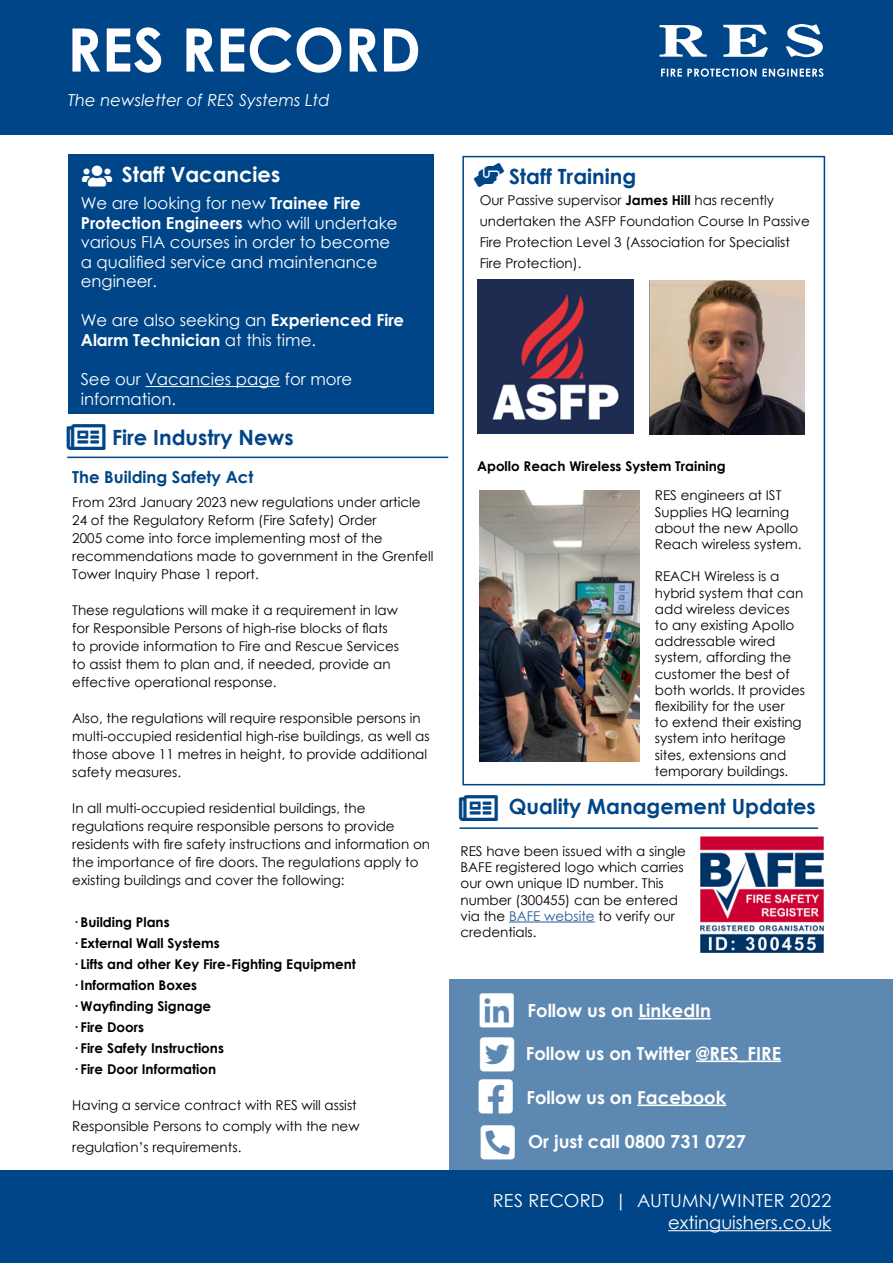
<style>
.page{position:relative;width:893px;height:1263px;background:#fff}
.page>*{position:absolute;margin:0;border:0;box-sizing:border-box;transform-origin:0 0}
.t1{font:700 60px "Century Gothic";color:#fff}
.t2{font:39px "Font Awesome 5 Brands";color:#fff}
.t3{font:24px "Font Awesome 5 Free Solid";color:#004587}
.t4{font:700 21px "Century Gothic";color:#004587}
.t5{font:700 21px "Century Gothic";color:#fff}
.t6{font:700 18px "Century Gothic";color:#fff}
.t7{font:18px/21.6px "Century Gothic";letter-spacing:.005em;color:#fff;text-align:right}
.t8{font:16.5px/19.5px "Century Gothic";color:#fff}
.t9{font:700 16.5px/19.5px "Century Gothic";color:#fff}
.t10{font:italic 16.5px "Century Gothic";color:#fff}
.t11{font:700 16.5px "Century Gothic";color:#004587}
.t12{font:13.5px/16.2px "Century Gothic";color:#000}
.t13{font:700 13.5px/21px "Century Gothic";color:#000}
.s1{font-weight:700}
.s2{font-weight:400}
.s3{color:#275b9b}
</style>
<div class="page">
<div style="left:462px;top:156px;width:363px;height:629px;border:2px solid #004587"></div>
<div style="left:0;top:0;width:893px;height:134px;background:#004587"></div>
<div style="left:0;top:1171px;width:893px;height:92px;background:#004587"></div>
<hr style="left:668px;top:1230px;width:163px;height:1px;background:#fff">
<div style="left:68px;top:154px;width:366px;height:259px;background:#004587"></div>
<hr style="left:145px;top:386px;width:135px;height:1px;background:#fff">
<svg style="left:659px;top:25px;width:48px;height:32px"></svg>
<svg style="left:723px;top:25px;width:45px;height:32px"></svg>
<svg style="left:786px;top:24px;width:37px;height:33px"></svg>
<svg style="left:661px;top:68px;width:162px;height:9px"></svg>
<hr style="left:67px;top:457px;width:381px;height:1px;background:#004587">
<div style="left:449px;top:979px;width:444px;height:195px;background:#5c88b2"></div>
<hr style="left:696px;top:1060px;width:85px;height:2px;background:#fff">
<hr style="left:637px;top:1104px;width:89px;height:2px;background:#fff">
<hr style="left:638px;top:1018px;width:73px;height:1px;background:#fff">
<img style="left:478px;top:279px;width:156px;height:154px">
<img style="left:649px;top:280px;width:156px;height:155px">
<img style="left:479px;top:491px;width:160px;height:270px">
<img style="left:700px;top:836px;width:124px;height:117px">
<hr style="left:460px;top:827px;width:358px;height:2px;background:#004587">
<hr style="left:509px;top:921px;width:86px;height:1px;background:#275b9b">
<h1 class="t1" style="left:67px;top:4px;width:355px">RES RECORD</h1>
<p class="t10" style="left:68px;top:88px;width:263px">The newsletter of RES Systems Ltd</p>
<h3 class="t5" style="left:122px;top:159px;width:160px">Staff Vacancies</h3>
<p class="t8" style="left:81px;top:193px;width:318px">We are looking for new <span class="s1">Trainee Fire<br>Protection Engineers</span> who will undertake various FIA courses in order to become a qualified service and maintenance engineer.</p>
<p class="t9" style="left:81px;top:310px;width:325px"><span class="s2">We are also seeking an</span> Experienced Fire<br>Alarm Technician <span class="s2">at this time.</span></p>
<p class="t8" style="left:81px;top:369px;width:273px">See our Vacancies page for more information.</p>
<h3 class="t4" style="left:112px;top:421px;width:183px">Fire Industry News</h3>
<p class="t11" style="left:72px;top:465px;width:183px">The Building Safety Act</p>
<p class="t12" style="left:72px;top:493px;width:363px;line-height:18px">From 23rd January 2023 new regulations under article 24 of the Regulatory Reform (Fire Safety) Order<br>2005 come into force implementing most of the recommendations made to government in the Grenfell Tower Inquiry Phase 1 report.</p>
<p class="t12" style="left:72px;top:601px;width:328px;line-height:18px">These regulations will make it a requirement in law for Responsible Persons of high-rise blocks of flats to provide information to Fire and Rescue Services to assist them to plan and, if needed, provide an effective operational response.</p>
<p class="t12" style="left:72px;top:709px;width:359px;line-height:18px">Also, the regulations will require responsible persons in multi-occupied residential high-rise buildings, as well as those above 11 metres in height, to provide additional safety measures.</p>
<p class="t12" style="left:72px;top:799px;width:359px;line-height:18px">In all multi-occupied residential buildings, the regulations require responsible persons to provide residents with fire safety instructions and information on the importance of fire doors. The regulations apply to existing buildings and cover the following:</p>
<p class="t13" style="left:72px;top:911px;width:285px">· Building Plans<br>· External Wall Systems<br>· Lifts and other Key Fire-Fighting Equipment · Information Boxes<br>· Wayfinding Signage<br>· Fire Doors<br>· Fire Safety Instructions<br>· Fire Door Information</p>
<p class="t12" style="left:72px;top:1095px;width:289px;line-height:21px">Having a service contract with RES will assist<br>Responsible Persons to comply with the new regulation’s requirements.</p>
<h3 class="t3" style="left:474px;top:163px;width:32px">★■▲●■</h3>
<h3 class="t4" style="left:509px;top:161px;width:129px">Staff Training</h3>
<p class="t12" style="left:480px;top:190px;width:332px;line-height:21px">Our Passive supervisor <span class="s1">James Hill</span> has recently undertaken the ASFP Foundation Course In Passive Fire Protection Level 3 (Association for Specialist Fire Protection).</p>
<p class="t13" style="left:477px;top:455px;width:250px">Apollo Reach Wireless System Training</p>
<p class="t12" style="left:655px;top:487px;width:148px">RES engineers at IST<br>Supplies HQ learning about the new Apollo<br>Reach wireless system.</p>
<p class="t12" style="left:655px;top:568px;width:152px">REACH Wireless is a hybrid system that can add wireless devices to any existing Apollo addressable wired system, affording the customer the best of both worlds. It provides flexibility for the user<br>to extend their existing system into heritage sites, extensions and temporary buildings.</p>
<h3 class="t4" style="left:509px;top:791px;width:309px">Quality Management Updates</h3>
<p class="t12" style="left:460px;top:843px;width:227px">RES have been issued with a single<br>BAFE registered logo which carries our own unique ID number. This number (300455) can be entered via the <span class="s3">BAFE website</span> to verify our credentials.</p>
<h3 class="t6" style="left:527px;top:997px;width:185px">Follow us on LinkedIn</h3>
<h2 class="t2" style="left:480px;top:1034px;width:36px">▼▼❑◆</h2>
<h3 class="t6" style="left:526px;top:1039px;width:257px">Follow us on Twitter @RES_FIRE</h3>
<h3 class="t6" style="left:526px;top:1083px;width:201px">Follow us on Facebook</h3>
<h2 class="t2" style="left:479px;top:1076px;width:36px">□□▲❑◆</h2>
<h3 class="t6" style="left:481px;top:1128px;width:267px">□■▲❑◆●▼ Or just call 0800 731 0727</h3>
<h3 class="t7" style="left:493px;top:1190px;width:340px">RES RECORD | AUTUMN/WINTER 2022 extinguishers.co.uk</h3>
</div>
